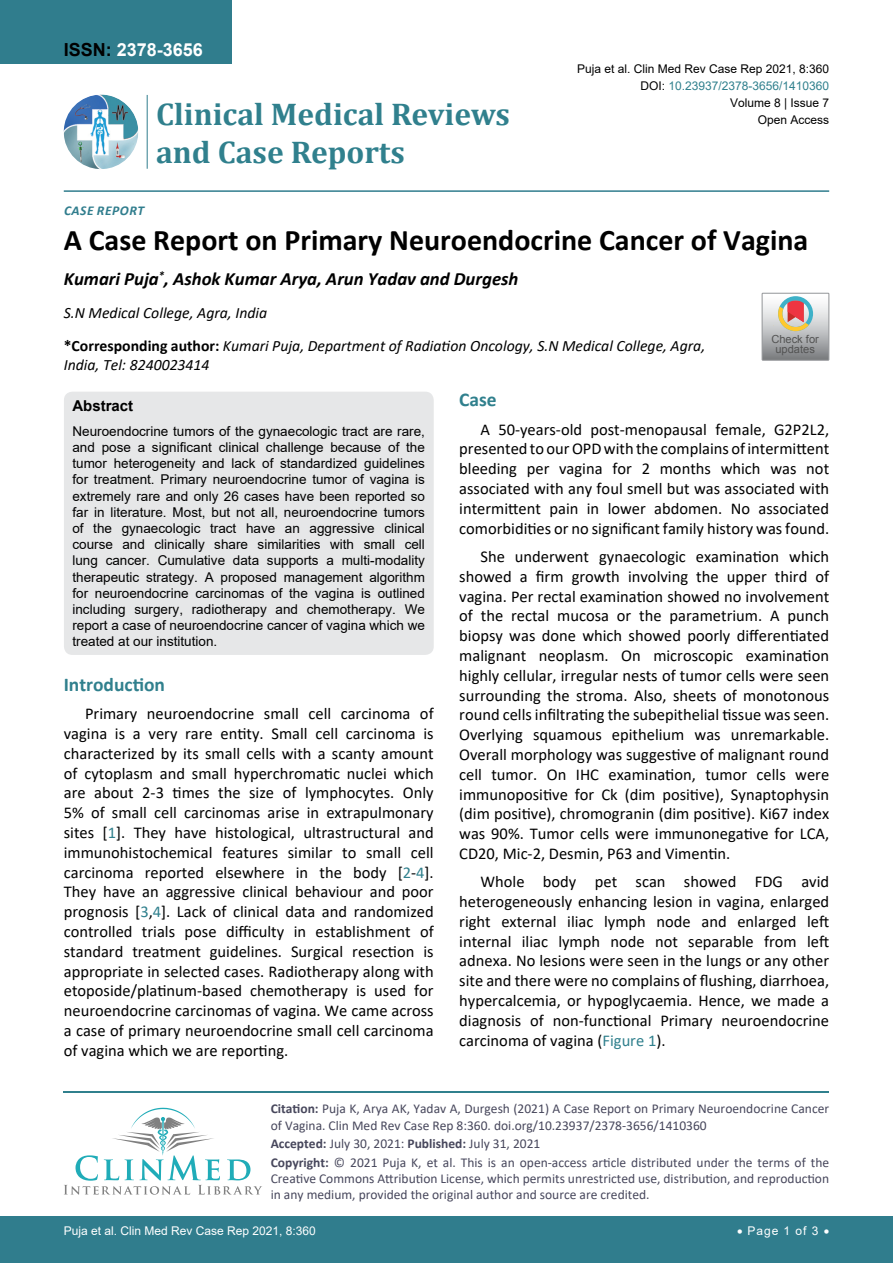
<style>
.page{position:relative;width:893px;height:1263px;background:#fff}
.page>*{position:absolute;margin:0;border:0;box-sizing:border-box;transform-origin:0 0}
.t1{font:700 31.5px "Cambria";color:#30808d}
.t2{font:700 30px "Calibri";color:#000}
.t3{font:700 19.5px "Calibri";color:#30808d}
.t4{font:italic 700 18.75px "Calibri";color:#000}
.t5{font:700 18px "Arial";color:#fff}
.t6{font:16.5px/19.8px "Calibri";color:#000;text-align:justify}
.t7{font:italic 15.75px/33px "Calibri";color:#000}
.t8{font:700 15px "Arial";color:#000}
.t9{font:13.5px/16.2px "Arial";color:#000;text-align:justify}
.t10{font:13.5px/16.2px "Calibri";color:#47475c}
.t11{font:italic 700 13.5px "Calibri";letter-spacing:.04em;color:#307d8d}
.t12{font:12px "Arial";color:#000}
.t13{font:12px "Arial";color:#fff}
.t14{font:12px "Arial";color:#30808d}
.t15{font:11.1px/9.6px "Arial";color:#535353;text-align:center}
.s1{color:#000}
.s2{font-weight:700;font-style:normal}
.s3{color:#30808d}
.s4{font-weight:700}
</style>
<div class="page">
<hr style="left:64px;top:1091px;width:765px;height:2px;background:#30808d">
<svg style="left:64px;top:1108px;width:198px;height:87px"></svg>
<div style="left:0;top:0;width:231px;height:64px;background:#307d8d"></div>
<hr style="left:64px;top:190px;width:765px;height:2px;background:#307d8d">
<div style="left:0;top:1217px;width:893px;height:46px;background:#307d8d"></div>
<img style="left:64px;top:95px;width:74px;height:74px;border-radius:37px">
<hr style="left:147px;top:95px;width:1px;height:74px;background:#307d8d">
<svg style="left:762px;top:293px;width:67px;height:67px;background:#bdb6b3"></svg>
<div style="left:64px;top:392px;width:370px;height:263px;background:#e6e7e8;border-radius:9px"></div>
<p class="t5" style="left:64px;top:37px;width:141px"><span class="s1">ISSN:</span> 2378-3656</p>
<h1 class="t1" style="left:156px;top:92px;width:355px">Clinical Medical Reviews</h1>
<h1 class="t1" style="left:156px;top:130px;width:250px">and Case Reports</h1>
<p class="t11" style="left:64px;top:201px;width:82px">Case Repor t</p>
<p class="t12" style="left:577px;top:60px;width:254px">Puja et al. Clin Med Rev Case Rep 2021, 8:360</p>
<p class="t12" style="left:730px;top:95px;width:101px">Volume 8 | Issue 7</p>
<p class="t14" style="left:640px;top:77px;width:190px"><span class="s1">DOI:</span> 10.23937/2378-3656/1410360</p>
<p class="t12" style="left:758px;top:112px;width:73px">Open Access</p>
<h2 class="t2" style="left:64px;top:219px;width:746px">A Case Report on Primary Neuroendocrine Cancer of Vagina</h2>
<p class="t4" style="left:64px;top:266px;width:456px">Kumari Puja<sup>*</sup>, Ashok Kumar Arya, Arun Yadav and Durgesh</p>
<p class="t7" style="left:64px;top:296px;width:643px">S.N Medical College, Agra, India<br><span class="s2">*Corresponding author:</span> Kumari Puja, Department of Radiation Oncology, S.N Medical College, Agra,</p>
<p class="t7" style="left:64px;top:348px;width:147px">India, Tel: 8240023414</p>
<p class="t15" style="left:771px;top:335px;width:49px">Check for updates</p>
<p class="t8" style="left:72px;top:395px;width:62px">Abstract</p>
<p class="t9" style="left:72px;top:423px;width:354px">Neuroendocrine tumors of the gynaecologic tract are rare, and pose a significant clinical challenge because of the tumor heterogeneity and lack of standardized guidelines for treatment. Primary neuroendocrine tumor of vagina is extremely rare and only 26 cases have been reported so far in literature. Most, but not all, neuroendocrine tumors of the gynaecologic tract have an aggressive clinical course and clinically share similarities with small cell lung cancer. Cumulative data supports a multi-modality therapeutic strategy. A proposed management algorithm for neuroendocrine carcinomas of the vagina is outlined including surgery, radiotherapy and chemotherapy. We report a case of neuroendocrine cancer of vagina which we treated at our institution.</p>
<p class="t3" style="left:64px;top:670px;width:103px">Introduction</p>
<p class="t6" style="left:64px;top:703px;width:371px;text-indent:21px">Primary neuroendocrine small cell carcinoma of vagina is a very rare entity. Small cell carcinoma is characterized by its small cells with a scanty amount of cytoplasm and small hyperchromatic nuclei which are about 2-3 times the size of lymphocytes. Only 5% of small cell carcinomas arise in extrapulmonary sites [<span class="s3">1</span>]. They have histological, ultrastructural and immunohistochemical features similar to small cell carcinoma reported elsewhere in the body [<span class="s3">2</span>-<span class="s3">4</span>].<br>They have an aggressive clinical behaviour and poor prognosis [<span class="s3">3</span>,<span class="s3">4</span>]. Lack of clinical data and randomized controlled trials pose difficulty in establishment of standard treatment guidelines. Surgical resection is appropriate in selected cases. Radiotherapy along with etoposide/platinum-based chemotherapy is used for neuroendocrine carcinomas of vagina. We came across a case of primary neuroendocrine small cell carcinoma of vagina which we are reporting.</p>
<p class="t3" style="left:459px;top:386px;width:39px">Case</p>
<p class="t6" style="left:459px;top:419px;width:371px;text-indent:21px">A 50-years-old post-menopausal female, G2P2L2, presented to our OPD with the complains of intermittent bleeding per vagina for 2 months which was not associated with any foul smell but was associated with intermittent pain in lower abdomen. No associated comorbidities or no significant family history was found.</p>
<p class="t6" style="left:459px;top:546px;width:371px;text-indent:21px">She underwent gynaecologic examination which showed a firm growth involving the upper third of vagina. Per rectal examination showed no involvement of the rectal mucosa or the parametrium. A punch biopsy was done which showed poorly differentiated malignant neoplasm. On microscopic examination highly cellular, irregular nests of tumor cells were seen surrounding the stroma. Also, sheets of monotonous round cells infiltrating the subepithelial tissue was seen.<br>Overlying squamous epithelium was unremarkable.<br>Overall morphology was suggestive of malignant round cell tumor. On IHC examination, tumor cells were immunopositive for Ck (dim positive), Synaptophysin (dim positive), chromogranin (dim positive). Ki67 index was 90%. Tumor cells were immunonegative for LCA, CD20, Mic-2, Desmin, P63 and Vimentin.</p>
<p class="t6" style="left:459px;top:871px;width:371px;text-indent:21px">Whole body pet scan showed FDG avid heterogeneously enhancing lesion in vagina, enlarged right external iliac lymph node and enlarged left internal iliac lymph node not separable from left adnexa. No lesions were seen in the lungs or any other site and there were no complains of flushing, diarrhoea, hypercalcemia, or hypoglycaemia. Hence, we made a diagnosis of non-functional Primary neuroendocrine carcinoma of vagina (<span class="s3">Figure 1</span>).</p>
<p class="t10" style="left:271px;top:1100px;width:560px"><span class="s4">Citation:</span> Puja K, Arya AK, Yadav A, Durgesh (2021) A Case Report on Primary Neuroendocrine Cancer of Vagina. Clin Med Rev Case Rep 8:360. doi.org/10.23937/2378-3656/1410360</p>
<p class="t10" style="left:271px;top:1154px;width:560px;text-align:justify"><span class="s4">Copyright:</span> © 2021 Puja K, et al. This is an open-access article distributed under the terms of the Creative Commons Attribution License, which permits unrestricted use, distribution, and reproduction in any medium, provided the original author and source are credited.</p>
<p class="t10" style="left:271px;top:1135px;width:271px"><span class="s4">Accepted:</span> July 30, 2021: <span class="s4">Published:</span> July 31, 2021</p>
<p class="t13" style="left:64px;top:1223px;width:254px">Puja et al. Clin Med Rev Case Rep 2021, 8:360</p>
<p class="t13" style="left:737px;top:1223px;width:94px">• Page 1 of 3 •</p>
</div>
